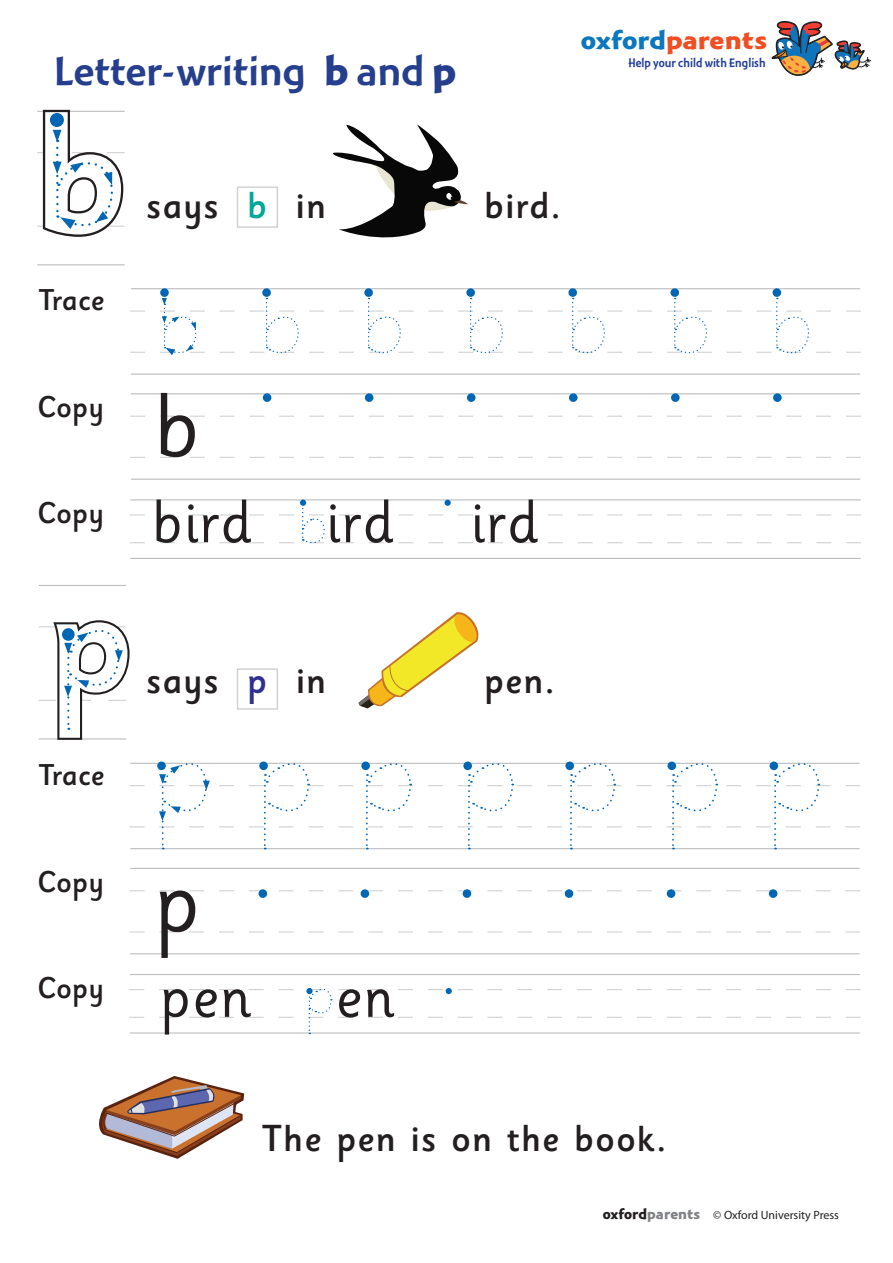
<style>
.page{position:relative;width:893px;height:1263px;background:#fff}
.page>*{position:absolute;margin:0;border:0;box-sizing:border-box;transform-origin:0 0}
.t1{font:700 172.65px "Sassoon Infant Std";color:#fff}
.t2{font:700 153.6px "Sassoon Infant Std";color:#fff}
.t3{font:90.6px "Sassoon Infant Std";color:#231f20}
.t4{font:61.05px "Sassoon Infant Std";letter-spacing:.025em;color:#231f20}
.t5{font:42px "Montara Gothic";color:#253f8e;scale:1.1 1}
.t6{font:500 37.5px "Sassoon Sans Std";letter-spacing:.025em;color:#231f20}
.t7{font:500 30px "Sassoon Sans Std";color:#231f20}
.t8{font:26.55px "Montara Bold Gothic";letter-spacing:-.005em;color:#f04d22;scale:1.19 1}
.t9{font:12.9px "Montara Gothic";color:#223f99}
.t10{font:12px "Myriad Pro";color:#231f20}
.s1{font-family:"Montara Bold Gothic"}
.s2{color:#00a897}
.s3{color:#0c77be}
.s4{color:#2e3092}
.s5{font-family:"The Sans OUP Infant";font-weight:600;font-size:34.5px}
.s6{font-family:"Montara Bold Gothic";font-size:15px}
.s7{font-family:"Montara Bold Gothic";font-size:15px;color:#808285}
</style>
<div class="page">
<svg style="left:771px;top:21px;width:101px;height:55px"></svg>
<hr style="left:131px;top:479px;width:729px;height:1px;background:#bcbdc0">
<svg style="left:130px;top:416px;width:731px;height:1px"></svg>
<svg style="left:130px;top:457px;width:731px;height:1px"></svg>
<hr style="left:130px;top:499px;width:731px;height:1px;background:#bcbdc0">
<hr style="left:131px;top:373px;width:729px;height:2px;background:#bcbdc0">
<hr style="left:131px;top:288px;width:729px;height:1px;background:#bcbdc0">
<hr style="left:131px;top:393px;width:729px;height:1px;background:#bcbdc0">
<hr style="left:130px;top:558px;width:731px;height:1px;background:#bcbdc0">
<hr style="left:130px;top:953px;width:730px;height:1px;background:#bcbdc0">
<svg style="left:130px;top:890px;width:730px;height:1px"></svg>
<svg style="left:130px;top:931px;width:730px;height:1px"></svg>
<hr style="left:130px;top:974px;width:730px;height:1px;background:#bcbdc0">
<hr style="left:130px;top:868px;width:730px;height:1px;background:#bcbdc0">
<hr style="left:37px;top:264px;width:88px;height:1px;background:#bcbdc0">
<hr style="left:39px;top:585px;width:87px;height:1px;background:#bcbdc0">
<svg style="left:358px;top:612px;width:121px;height:96px"></svg>
<svg style="left:333px;top:124px;width:135px;height:114px"></svg>
<svg style="left:99px;top:1076px;width:145px;height:83px"></svg>
<svg style="left:39px;top:620px;width:91px;height:120px"></svg>
<svg style="left:37px;top:109px;width:88px;height:128px"></svg>
<div style="left:160px;top:288px;width:9px;height:9px;background:#0166b3;border-radius:50%"></div>
<div style="left:262px;top:288px;width:9px;height:9px;background:#0166b3;border-radius:50%"></div>
<div style="left:364px;top:288px;width:9px;height:9px;background:#0166b3;border-radius:50%"></div>
<div style="left:466px;top:288px;width:9px;height:9px;background:#0166b3;border-radius:50%"></div>
<div style="left:568px;top:288px;width:9px;height:9px;background:#0166b3;border-radius:50%"></div>
<div style="left:670px;top:288px;width:9px;height:9px;background:#0166b3;border-radius:50%"></div>
<div style="left:772px;top:288px;width:9px;height:9px;background:#0166b3;border-radius:50%"></div>
<svg style="left:130px;top:298px;width:731px;height:57px"></svg>
<div style="left:263px;top:393px;width:8px;height:9px;background:#0166b3;border-radius:50%"></div>
<div style="left:365px;top:393px;width:8px;height:9px;background:#0166b3;border-radius:50%"></div>
<div style="left:467px;top:393px;width:8px;height:9px;background:#0166b3;border-radius:50%"></div>
<div style="left:569px;top:393px;width:9px;height:9px;background:#0166b3;border-radius:50%"></div>
<div style="left:671px;top:393px;width:9px;height:9px;background:#0166b3;border-radius:50%"></div>
<div style="left:773px;top:393px;width:9px;height:9px;background:#0166b3;border-radius:50%"></div>
<svg style="left:130px;top:761px;width:730px;height:88px"></svg>
<div style="left:259px;top:889px;width:8px;height:9px;background:#0166b3;border-radius:50%"></div>
<div style="left:361px;top:889px;width:8px;height:9px;background:#0166b3;border-radius:50%"></div>
<div style="left:463px;top:889px;width:8px;height:9px;background:#0166b3;border-radius:50%"></div>
<div style="left:565px;top:889px;width:8px;height:9px;background:#0166b3;border-radius:50%"></div>
<div style="left:667px;top:889px;width:8px;height:9px;background:#0166b3;border-radius:50%"></div>
<div style="left:769px;top:889px;width:8px;height:9px;background:#0166b3;border-radius:50%"></div>
<div style="left:237px;top:668px;width:41px;height:42px;border:1px solid #d1d2d4"></div>
<div style="left:237px;top:186px;width:41px;height:42px;border:1px solid #d1d2d4"></div>
<svg style="left:130px;top:500px;width:731px;height:44px"></svg>
<svg style="left:129px;top:988px;width:732px;height:46px"></svg>
<p class="t5" style="left:54px;top:49px;width:367px">Letter-writing <span class="s1">b</span> and <span class="s1">p</span></p>
<h1 class="t1" style="left:32px;top:68px;width:99px">b</h1>
<p class="t7" style="left:39px;top:282px;width:68px">Trace</p>
<p class="t6" style="left:146px;top:182px;width:182px">says <span class="s2">b</span> in</p>
<p class="t6" style="left:484px;top:182px;width:79px">bird.</p>
<p class="t8" style="left:581px;top:26px;width:158px"><span class="s3">oxford</span>parents</p>
<p class="t9" style="left:628px;top:56px;width:139px">Help your child with English</p>
<p class="t7" style="left:37px;top:389px;width:68px">Copy</p>
<p class="t7" style="left:37px;top:495px;width:68px">Copy</p>
<h3 class="t3" style="left:154px;top:371px;width:47px">b</h3>
<h3 class="t4" style="left:152px;top:485px;width:101px">bird</h3>
<h3 class="t4" style="left:326px;top:484px;width:69px">ird</h3>
<h3 class="t4" style="left:471px;top:485px;width:69px">ird</h3>
<h2 class="t2" style="left:47px;top:546px;width:90px">p</h2>
<p class="t7" style="left:39px;top:757px;width:68px">Trace</p>
<p class="t6" style="left:146px;top:657px;width:182px">says <span class="s4">p</span> in</p>
<p class="t6" style="left:484px;top:657px;width:73px">pen.</p>
<p class="t7" style="left:37px;top:863px;width:68px">Copy</p>
<p class="t7" style="left:37px;top:969px;width:68px">Copy</p>
<h3 class="t3" style="left:155px;top:846px;width:47px">p</h3>
<h3 class="t4" style="left:160px;top:959px;width:92px">pen</h3>
<h3 class="t4" style="left:336px;top:959px;width:60px">en</h3>
<p class="t6" style="left:262px;top:1115px;width:406px">The pen is on the boo<span class="s5">k</span>.</p>
<p class="t10" style="left:603px;top:1208px;width:238px"><span class="s6">oxford</span><span class="s7">parents</span> © Oxford University Press</p>
</div>
